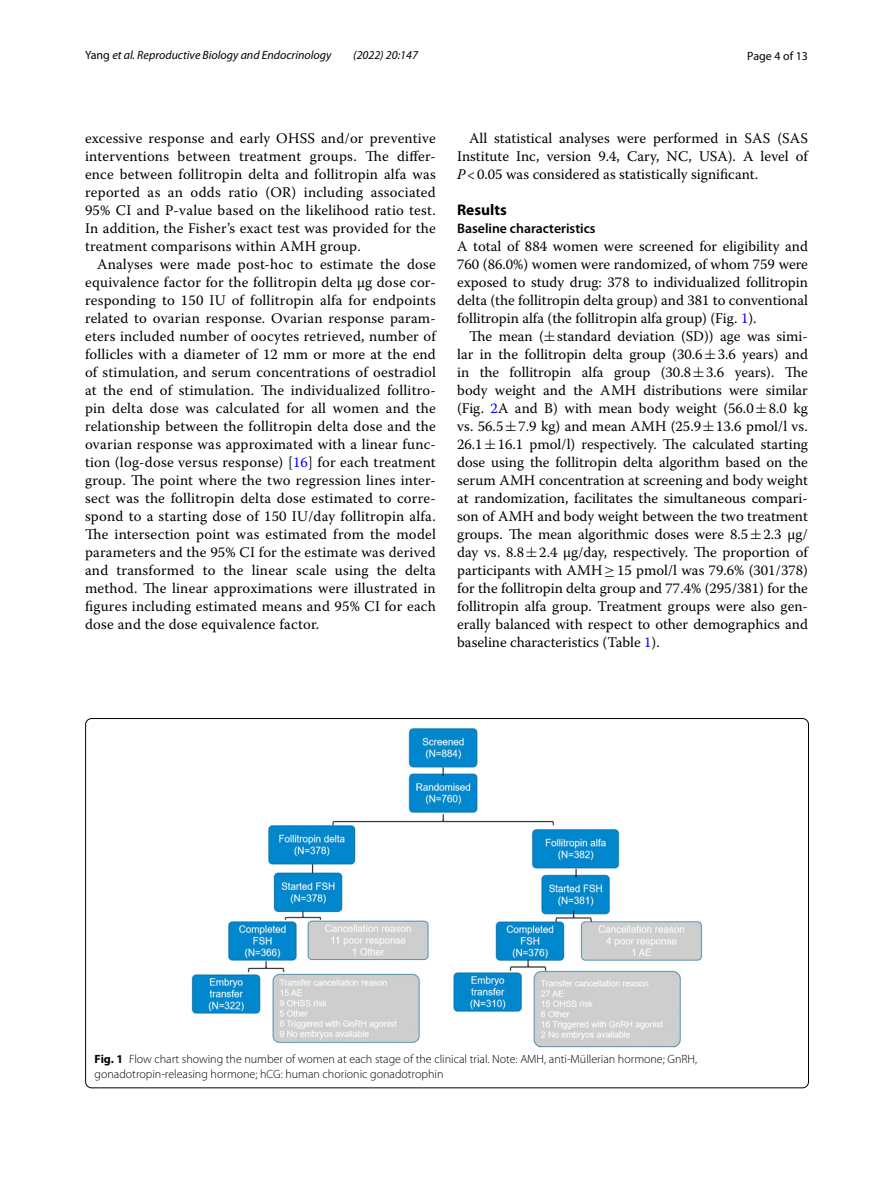
<style>
.page{position:relative;width:893px;height:1187px;background:#fff}
.page>*{position:absolute;margin:0;border:0;box-sizing:border-box;transform-origin:0 0}
.t1{font:700 15.45px "Myriad Pro";color:#000}
.t2{font:14.7px/18px "Warnock Pro";letter-spacing:.005em;color:#000;text-align:justify}
.t3{font:600 13.8px "Myriad Pro";color:#000}
.t4{font:300 12px/15px "Myriad Pro";color:#000}
.t5{font:italic 12px "Myriad Pro";color:#000}
.t6{font:12px "Myriad Pro";color:#000}
.s1{font-style:normal}
.s2{color:#00f}
.s3{font-style:italic}
.s4{font-family:"MTSY"}
.s5{font-weight:700}
</style>
<div class="page">
<img style="left:192px;top:727px;width:510px;height:320px">
<p class="t5" style="left:85px;top:48px;width:248px"><span class="s1">Yang</span> et al. Reproductive Biology and Endocrinology</p>
<p class="t5" style="left:353px;top:48px;width:66px">(2022) 20:147</p>
<p class="t6" style="left:747px;top:48px;width:62px">Page 4 of 13</p>
<p class="t2" style="left:85px;top:128px;width:352px">excessive response and early OHSS and/or preventive interventions between treatment groups. The differ&shy;ence between follitropin delta and follitropin alfa was reported as an odds ratio (OR) including associated 95% CI and P-value based on the likelihood ratio test.<br>In addition, the Fisher’s exact test was provided for the treatment comparisons within AMH group.</p>
<p class="t2" style="left:85px;top:254px;width:352px;text-indent:12px">Analyses were made post-hoc to estimate the dose equivalence factor for the follitropin delta μg dose cor&shy;responding to 150 IU of follitropin alfa for endpoints related to ovarian response. Ovarian response param&shy;eters included number of oocytes retrieved, number of follicles with a diameter of 12 mm or more at the end of stimulation, and serum concentrations of oestradiol at the end of stimulation. The individualized follitro&shy;pin delta dose was calculated for all women and the relationship between the follitropin delta dose and the ovarian response was approximated with a linear func&shy;tion (log-dose versus response) [<span class="s2">16</span>] for each treatment group. The point where the two regression lines inter&shy;sect was the follitropin delta dose estimated to corre&shy;spond to a starting dose of 150 IU/day follitropin alfa.<br>The intersection point was estimated from the model parameters and the 95% CI for the estimate was derived and transformed to the linear scale using the delta method. The linear approximations were illustrated in figures including estimated means and 95% CI for each dose and the dose equivalence factor.</p>
<p class="t2" style="left:457px;top:128px;width:352px;text-indent:12px">All statistical analyses were performed in SAS (SAS Institute Inc, version 9.4, Cary, NC, USA). A level of <span class="s3">P</span>&lt;0.05 was considered as statistically significant.</p>
<p class="t1" style="left:457px;top:199px;width:51px">Results</p>
<p class="t3" style="left:457px;top:219px;width:140px">Baseline characteristics</p>
<p class="t2" style="left:457px;top:236px;width:352px">A total of 884 women were screened for eligibility and 760 (86.0%) women were randomized, of whom 759 were exposed to study drug: 378 to individualized follitropin delta (the follitropin delta group) and 381 to conventional follitropin alfa (the follitropin alfa group) (Fig. <span class="s2">1</span>).</p>
<p class="t2" style="left:457px;top:326px;width:352px;text-indent:12px">The mean (<span class="s4">±</span>standard deviation (SD)) age was simi&shy;lar in the follitropin delta group (30.6<span class="s4">±</span>3.6 years) and in the follitropin alfa group (30.8<span class="s4">±</span>3.6 years). The body weight and the AMH distributions were similar (Fig. <span class="s2">2</span>A and B) with mean body weight (56.0<span class="s4">±</span>8.0 kg vs. 56.5<span class="s4">±</span>7.9 kg) and mean AMH (25.9<span class="s4">±</span>13.6 pmol/l vs.<br>26.1<span class="s4">±</span>16.1 pmol/l) respectively. The calculated starting dose using the follitropin delta algorithm based on the serum AMH concentration at screening and body weight at randomization, facilitates the simultaneous compari&shy;son of AMH and body weight between the two treatment groups. The mean algorithmic doses were 8.5<span class="s4">±</span>2.3 μg/ day vs. 8.8<span class="s4">±</span>2.4 μg/day, respectively. The proportion of participants with AMH<span class="s4">≥</span>15 pmol/l was 79.6% (301/378) for the follitropin delta group and 77.4% (295/381) for the follitropin alfa group. Treatment groups were also gen&shy;erally balanced with respect to other demographics and baseline characteristics (Table <span class="s2">1</span>).</p>
<p class="t4" style="left:95px;top:1051px;width:604px"><span class="s5">Fig. 1</span> Flow chart showing the number of women at each stage of the clinical trial. Note: AMH, anti-Müllerian hormone; GnRH, gonadotropin-releasing hormone; hCG: human chorionic gonadotrophin</p>
</div>
